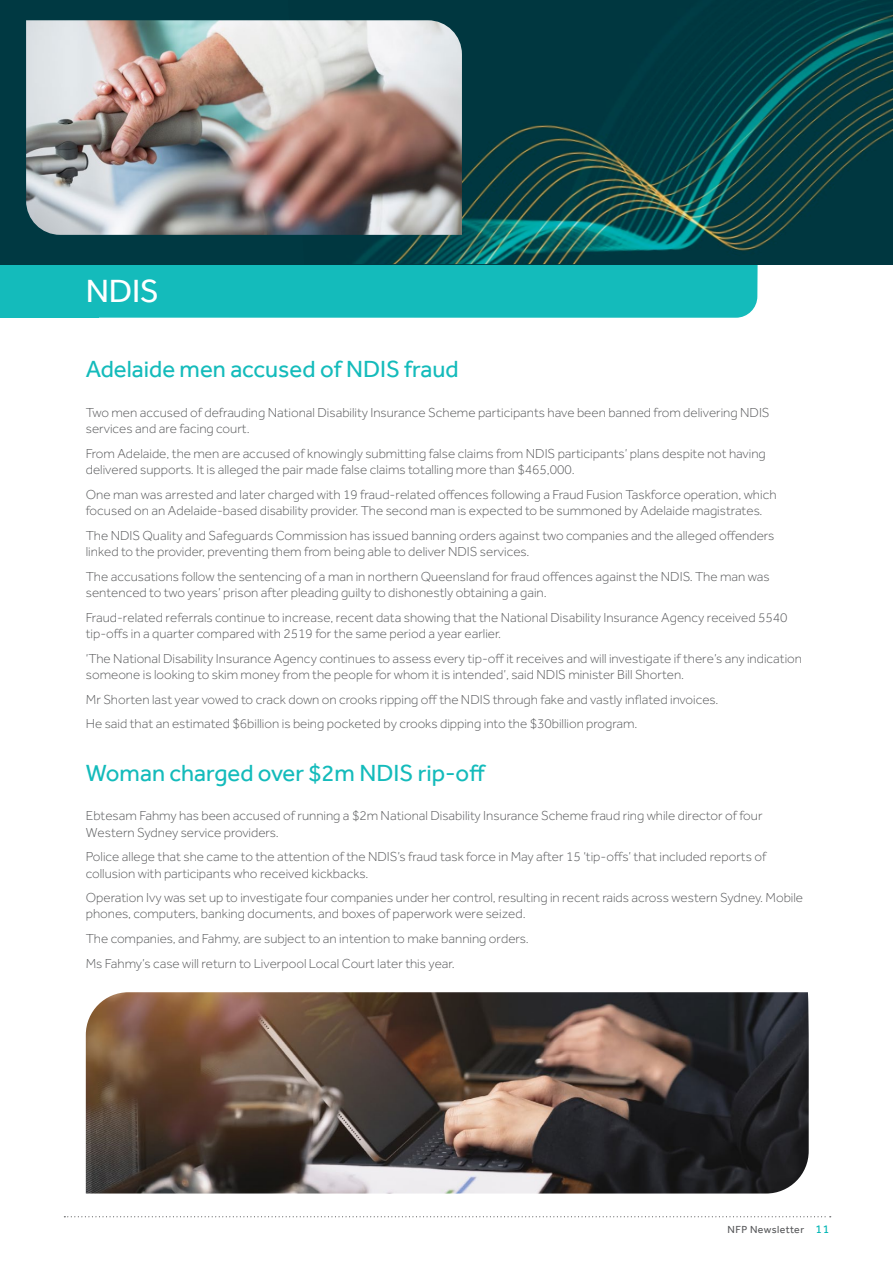
<style>
.page{position:relative;width:893px;height:1263px;background:#fff}
.page>*{position:absolute;margin:0;border:0;box-sizing:border-box;transform-origin:0 0}
.t1{font:33px "Effra";color:#fff}
.t2{font:24px "Effra";color:#14bbbb}
.t3{font:300 13.5px/16.2px "Effra";color:#58595b}
.t4{font:10.5px "Effra";letter-spacing:.04em;color:#58595b}
.s1{font-size:12px;color:#00b5b4}
</style>
<div class="page">
<svg style="left:64px;top:1216px;width:767px;height:1px"></svg>
<div style="left:98px;top:264px;width:660px;height:54px;background:#14bbbb"></div>
<div style="left:0;top:260px;width:98px;height:58px;background:#14bbbb"></div>
<div style="left:0;top:0;width:893px;height:264px;background:#003942"></div>
<img style="left:354px;top:0;width:539px;height:264px">
<img style="left:26px;top:20px;width:436px;height:215px">
<img style="left:86px;top:992px;width:723px;height:201px">
<h1 class="t1" style="left:86px;top:272px;width:75px">NDIS</h1>
<h2 class="t2" style="left:86px;top:355px;width:374px">Adelaide men accused of NDIS fraud</h2>
<p class="t3" style="left:86px;top:404px;width:685px">Two men accused of defrauding National Disability Insurance Scheme participants have been banned from delivering NDIS services and are facing court.</p>
<p class="t3" style="left:86px;top:445px;width:681px">From Adelaide, the men are accused of knowingly submitting false claims from NDIS participants’ plans despite not having delivered supports. It is alleged the pair made false claims totalling more than $465,000.</p>
<p class="t3" style="left:86px;top:486px;width:692px">One man was arrested and later charged with 19 fraud-related offences following a Fraud Fusion Taskforce operation, which focused on an Adelaide-based disability provider. The second man is expected to be summoned by Adelaide magistrates.</p>
<p class="t3" style="left:86px;top:527px;width:690px">The NDIS Quality and Safeguards Commission has issued banning orders against two companies and the alleged offenders linked to the provider, preventing them from being able to deliver NDIS services.</p>
<p class="t3" style="left:86px;top:568px;width:685px">The accusations follow the sentencing of a man in northern Queensland for fraud offences against the NDIS. The man was sentenced to two years’ prison after pleading guilty to dishonestly obtaining a gain.</p>
<p class="t3" style="left:86px;top:609px;width:703px">Fraud-related referrals continue to increase, recent data showing that the National Disability Insurance Agency received 5540 tip-offs in a quarter compared with 2519 for the same period a year earlier.</p>
<p class="t3" style="left:86px;top:650px;width:718px">‘The National Disability Insurance Agency continues to assess every tip-off it receives and will investigate if there’s any indication someone is looking to skim money from the people for whom it is intended’, said NDIS minister Bill Shorten.</p>
<p class="t3" style="left:86px;top:687px;width:634px;line-height:24.8px">Mr Shorten last year vowed to crack down on crooks ripping off the NDIS through fake and vastly inflated invoices.<br>He said that an estimated $6billion is being pocketed by crooks dipping into the $30billion program.</p>
<h2 class="t2" style="left:86px;top:759px;width:402px">Woman charged over $2m NDIS rip-off</h2>
<p class="t3" style="left:86px;top:808px;width:678px">Ebtesam Fahmy has been accused of running a $2m National Disability Insurance Scheme fraud ring while director of four<br>Western Sydney service providers.</p>
<p class="t3" style="left:86px;top:849px;width:682px">Police allege that she came to the attention of the NDIS’s fraud task force in May after 15 ‘tip-offs’ that included reports of collusion with participants who received kickbacks.</p>
<p class="t3" style="left:86px;top:889px;width:719px">Operation Ivy was set up to investigate four companies under her control, resulting in recent raids across western Sydney. Mobile phones, computers, banking documents, and boxes of paperwork were seized.</p>
<p class="t3" style="left:86px;top:926px;width:444px;line-height:24.8px">The companies, and Fahmy, are subject to an intention to make banning orders.<br>Ms Fahmy’s case will return to Liverpool Local Court later this year.</p>
<p class="t4" style="left:728px;top:1223px;width:103px">NFP Newsletter <span class="s1">11</span></p>
</div>
